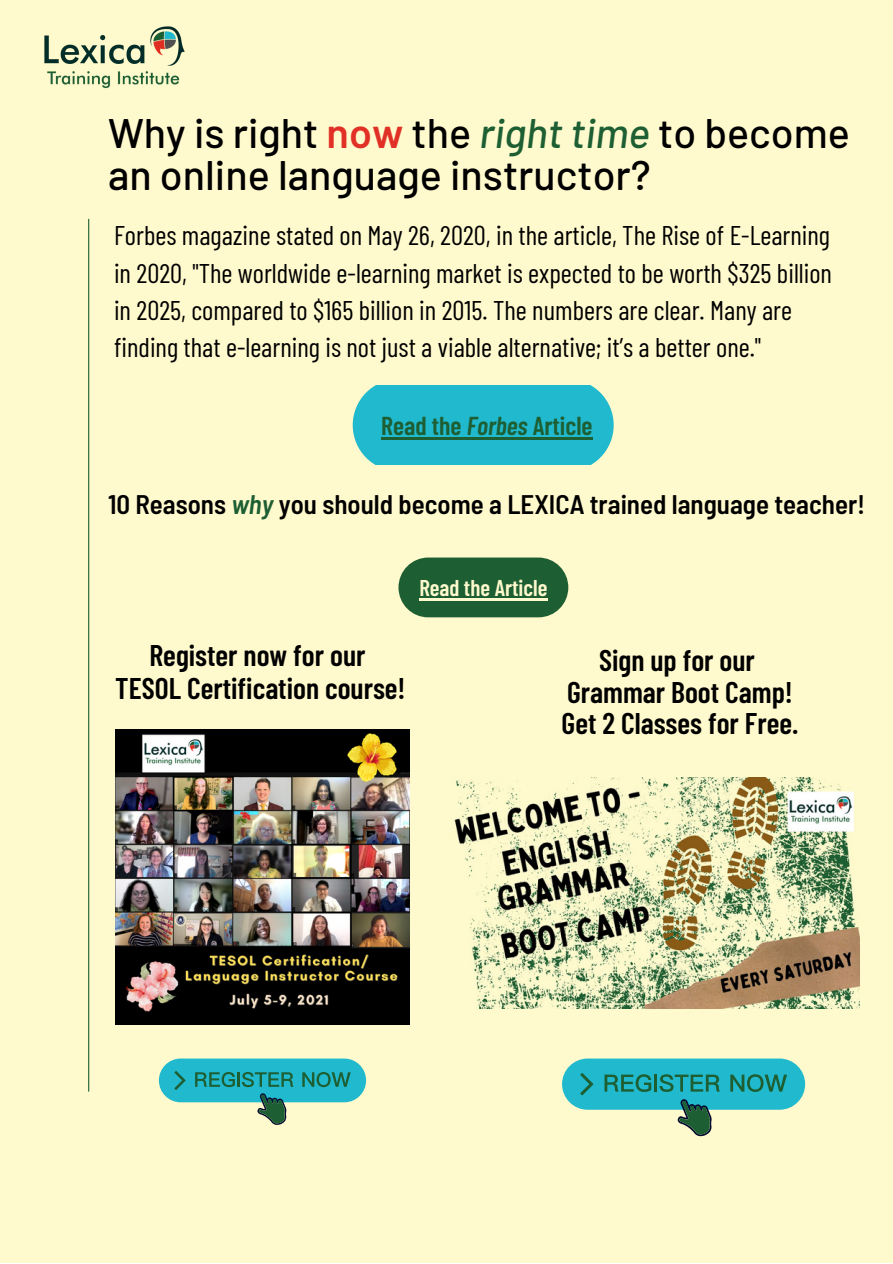
<style>
.page{position:relative;width:893px;height:1264px;background:#fff}
.page>*{position:absolute;margin:0;border:0;box-sizing:border-box;transform-origin:0 0}
.t1{font:500 41.25px/42.8px "Barlow";color:#000}
.t2{font:600 29.85px/31.5px "Barlow Condensed";color:#000;text-align:center}
.t3{font:27px/37px "Barlow Condensed";color:#000}
.t4{font:600 semi-condensed 26.85px "Barlow";color:#000}
.t5{font:600 25.8px "Barlow Condensed";color:#1d5e33}
.t6{font:600 22.8px "Barlow Condensed";color:#fffacd}
.s1{font-weight:600;color:#e13026}
.s2{font-style:italic;color:#1d5e33}
.s3{font-style:italic}
</style>
<div class="page">
<div style="left:0;top:0;width:892px;height:1262px;background:#fffacd"></div>
<img style="left:44px;top:26px;width:141px;height:63px">
<div style="left:159px;top:1058px;width:207px;height:44px;background:#21b9cd;border-radius:22px"></div>
<svg style="left:257px;top:1093px;width:29px;height:31px"></svg>
<svg style="left:195px;top:1072px;width:40px;height:15px"></svg>
<hr style="left:237px;top:1072px;width:3px;height:14px;background:#1d5e33">
<svg style="left:242px;top:1072px;width:51px;height:15px"></svg>
<svg style="left:302px;top:1072px;width:48px;height:15px"></svg>
<svg style="left:174px;top:1071px;width:12px;height:19px"></svg>
<div style="left:353px;top:385px;width:260px;height:80px;background:#21b9cd"></div>
<hr style="left:381px;top:437px;width:86px;height:2px;background:#1d5e33">
<hr style="left:467px;top:437px;width:60px;height:2px;background:#1d5e33">
<hr style="left:527px;top:437px;width:65px;height:2px;background:#1d5e33">
<div style="left:398px;top:557px;width:170px;height:60px;background:#1d5e33;border-radius:30px"></div>
<hr style="left:419px;top:598px;width:128px;height:3px;background:#fffacd">
<hr style="left:88px;top:219px;width:1px;height:872px;background:#1d5e33">
<img style="left:115px;top:729px;width:295px;height:295px">
<img style="left:454px;top:777px;width:405px;height:231px">
<div style="left:562px;top:1058px;width:243px;height:51px;background:#21b9cd;border-radius:26px"></div>
<svg style="left:677px;top:1099px;width:34px;height:37px"></svg>
<svg style="left:604px;top:1074px;width:47px;height:17px"></svg>
<hr style="left:654px;top:1074px;width:3px;height:17px;background:#1d5e33">
<svg style="left:659px;top:1074px;width:61px;height:17px"></svg>
<svg style="left:730px;top:1074px;width:57px;height:17px"></svg>
<svg style="left:580px;top:1073px;width:13px;height:22px"></svg>
<h1 class="t1" style="left:108px;top:110px;width:743px">Why is right <span class="s1">now</span> the <span class="s2">right time</span> to become an online language instructor?</h1>
<p class="t3" style="left:114px;top:216px;width:719px">Forbes magazine stated on May 26, 2020, in the article, The Rise of E-Learning in 2020, "The worldwide e-learning market is expected to be worth $325 billion in 2025, compared to $165 billion in 2015. The numbers are clear. Many are finding that e-learning is not just a viable alternative; it’s a better one."</p>
<p class="t5" style="left:381px;top:409px;width:213px">Read the <span class="s3">Forbes</span> Article</p>
<p class="t4" style="left:108px;top:487px;width:758px">10 Reasons <span class="s2">why</span> you should become a LEXICA trained language teacher!</p>
<p class="t6" style="left:419px;top:573px;width:129px">Read the Article</p>
<p class="t2" style="left:115px;top:638px;width:292px;line-height:32.5px">Register now for our<br>TESOL Certification course!</p>
<p class="t2" style="left:561px;top:643px;width:238px">Sign up for our<br>Grammar Boot Camp!<br>Get 2 Classes for Free.</p>
</div>
